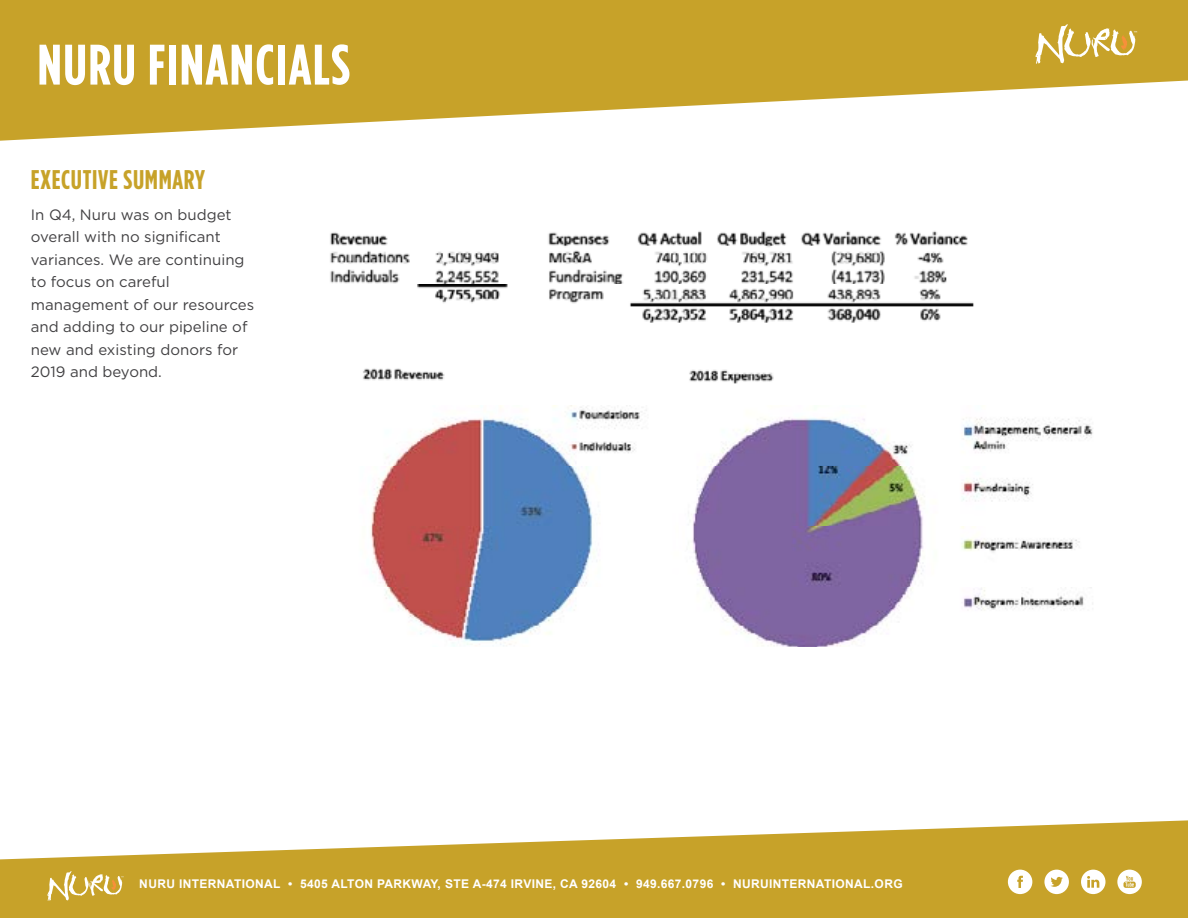
<style>
.page{position:relative;width:1188px;height:918px;background:#fff}
.page>*{position:absolute;margin:0;border:0;box-sizing:border-box;transform-origin:0 0}
.t1{font:700 57px "Gotham Condensed";letter-spacing:.025em;color:#fff}
.t2{font:700 27px "Gotham Condensed";letter-spacing:.025em;color:#c7a229}
.t3{font:15px/22.5px "Gotham";color:#414042}
.t4{font:700 12px "Arial";letter-spacing:.03em;color:#fff}
</style>
<div class="page">
<img style="left:330px;top:231px;width:763px;height:416px">
<svg style="left:0;top:820px;width:1188px;height:98px;fill:#c7a229"></svg>
<svg style="left:0;top:0;width:1188px;height:141px;fill:#c7a229"></svg>
<svg style="left:1035px;top:22px;width:102px;height:42px"></svg>
<svg style="left:47px;top:870px;width:77px;height:31px"></svg>
<svg style="left:1008px;top:870px;width:24px;height:24px"></svg>
<svg style="left:1044px;top:870px;width:25px;height:24px"></svg>
<svg style="left:1081px;top:870px;width:25px;height:24px"></svg>
<svg style="left:1117px;top:870px;width:25px;height:24px"></svg>
<h1 class="t1" style="left:37px;top:31px;width:314px">NURU FINANCIALS</h1>
<h2 class="t2" style="left:31px;top:163px;width:176px">EXECUTIVE SUMMARY</h2>
<p class="t3" style="left:31px;top:203px;width:225px">In Q4, Nuru was on budget overall with no significant variances. We are continuing to focus on careful management of our resources and adding to our pipeline of new and existing donors for<br>2019 and beyond.</p>
<p class="t4" style="left:139px;top:876px;width:765px">NURU INTERNATIONAL • 5405 ALTON PARKWAY, STE A-474 IRVINE, CA 92604 • 949.667.0796 • NURUINTERNATIONAL.ORG</p>
</div>
